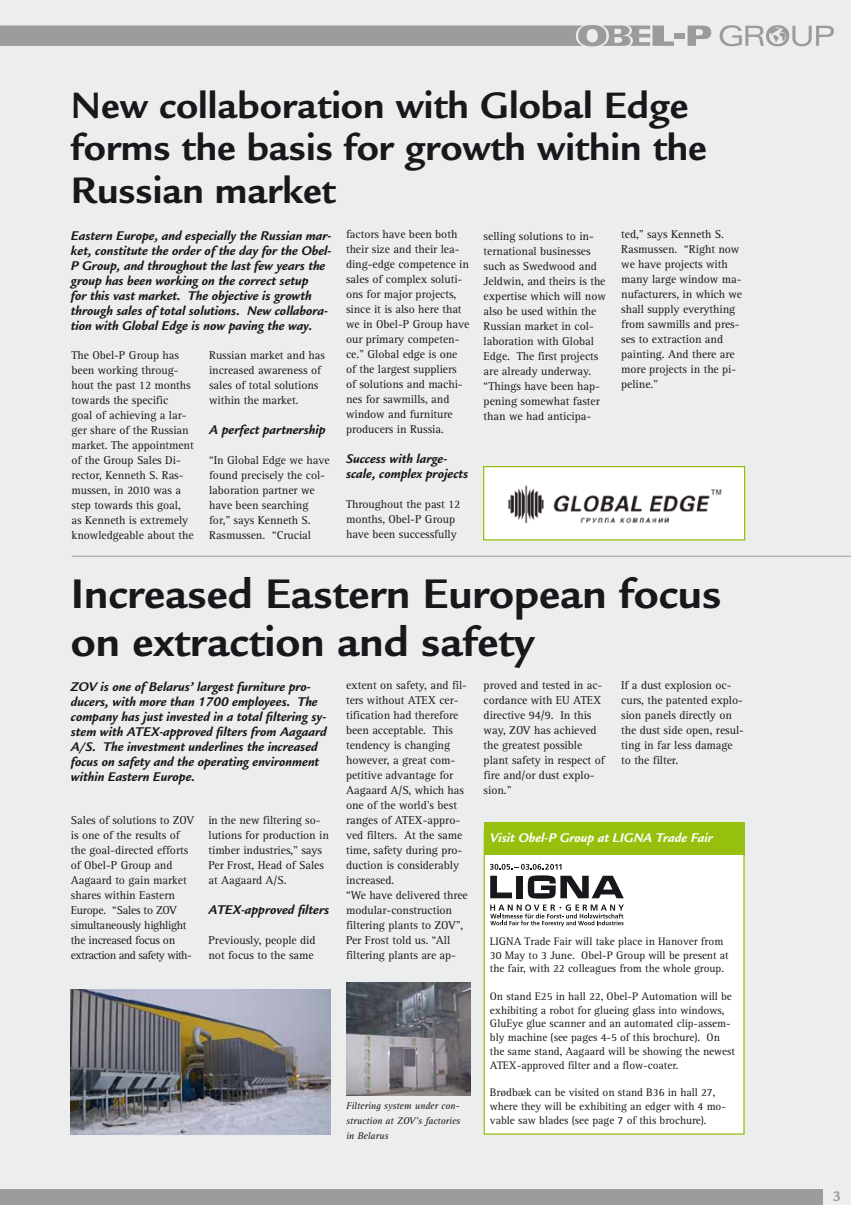
<style>
.page{position:relative;width:851px;height:1205px;background:#fff}
.page>*{position:absolute;margin:0;border:0;box-sizing:border-box;transform-origin:0 0}
.t1{font:700 45px/47.5px "Legacy Sans";color:#1a171c}
.t2{font:700 40px/42.5px "Legacy Sans";color:#1a171c}
.t3{font:700 15px "Legacy Sans";color:#9a9c9d}
.t4{font:italic 700 13.75px/15px "Legacy Sans";color:#1a171c}
.t5{font:italic 700 13.75px "Legacy Sans";color:#fff}
.t6{font:11.75px/15px "Rotis Serif";letter-spacing:-.005em;color:#1a171c}
.t7{font:11.25px/13.8px "Rotis Serif";letter-spacing:-.005em;color:#1a171c}
.t8{font:italic 10px/15px "Rotis Serif";letter-spacing:-.005em;color:#1a171c;text-align:justify}
</style>
<div class="page">
<div style="left:0;top:0;width:850px;height:1205px;background:#eceded"></div>
<svg style="left:719px;top:25px;width:114px;height:21px"></svg>
<div style="left:673px;top:34px;width:11px;height:5px;background:#9a9b9d"></div>
<svg style="left:0;top:25px;width:673px;height:21px;background:#9fa1a2"></svg>
<svg style="left:687px;top:26px;width:24px;height:20px"></svg>
<div style="left:0;top:1189px;width:822px;height:16px;background:#9a9c9d"></div>
<hr style="left:72px;top:556px;width:778px;height:1px;background:#9c9e9f">
<img style="left:71px;top:990px;width:259px;height:144px">
<div style="left:483px;top:830px;width:261px;height:304px;background:#fff;border:1px solid #97bf0d"></div>
<div style="left:483px;top:822px;width:261px;height:33px;background:#97bf0d"></div>
<img style="left:346px;top:982px;width:124px;height:113px">
<img style="left:486px;top:468px;width:255px;height:70px">
<div style="left:483px;top:466px;width:262px;height:74px;border:1px solid #97bf0d"></div>
<svg style="left:490px;top:904px;width:133px;height:22px"></svg>
<svg style="left:490px;top:864px;width:133px;height:34px"></svg>
<h2 class="t2" style="left:71px;top:84px;width:637px">N ew collaboration with Global Edge forms the basis for growth within the<br>Russian market</h2>
<p class="t4" style="left:71px;top:228px;width:262px">Eastern Europe, and especially the Russian mar&shy;ket, constitute the order of the day for the Obel-P Group, and throughout the last few years the group has been working on the correct setup<br>for this vast market. The objective is growth through sales of total solutions. New collabora&shy;tion with Global Edge is now paving the way.</p>
<p class="t6" style="left:71px;top:348px;width:124px">The Obel-P Group has been working throug&shy;hout the past 12 months towards the specific<br>goal of achieving a lar&shy;ger share of the Russian market. The appointment of the Group Sales Di&shy;rector, Kenneth S. Ras&shy;mussen, in 2010 was a step towards this goal, as Kenneth is extremely knowledgeable about the</p>
<p class="t6" style="left:209px;top:348px;width:117px">Russian market and has increased awareness of sales of total solutions within the market.</p>
<p class="t6" style="left:346px;top:227px;width:125px">factors have been both their size and their lea&shy;ding-edge competence in sales of complex soluti&shy;ons for major projects, since it is also here that we in Obel-P Group have our primary competen&shy;ce.” Global edge is one of the largest suppliers of solutions and machi&shy;nes for sawmills, and window and furniture producers in Russia.</p>
<p class="t4" style="left:346px;top:451px;width:124px">Success with large&shy;scale, complex projects</p>
<p class="t6" style="left:346px;top:497px;width:116px">Throughout the past 12 months, Obel-P Group have been successfully</p>
<p class="t6" style="left:483px;top:229px;width:124px">selling solutions to in&shy;ternational businesses such as Swedwood and<br>Jeldwin, and theirs is the expertise which will now also be used within the<br>Russian market in col&shy;laboration with Global<br>Edge. The first projects are already underway. “Things have been hap&shy;pening somewhat faster than we had anticipa-</p>
<p class="t6" style="left:621px;top:227px;width:122px">ted,” says Kenneth S.<br>Rasmussen. “Right now we have projects with many large window ma&shy;nufacturers, in which we shall supply everything from sawmills and pres&shy;ses to extraction and painting. And there are more projects in the pi&shy;peline.”</p>
<p class="t4" style="left:209px;top:423px;width:118px">A perfect partnership</p>
<p class="t6" style="left:209px;top:453px;width:122px">“In Global Edge we have found precisely the col&shy;laboration partner we have been searching for,” says Kenneth S.<br>Rasmussen. “Crucial</p>
<h1 class="t1" style="left:71px;top:571px;width:651px">I ncreased Eastern European focus on extraction and safety</h1>
<p class="t4" style="left:71px;top:679px;width:257px">ZOV is one of Belarus’ largest furniture pro&shy;ducers, with more than 1700 employees. The company has just invested in a total filtering sy&shy;stem with ATEX-approved filters from Aagaard A/S. The investment underlines the increased focus on safety and the operating environment within Eastern Europe.</p>
<p class="t6" style="left:208px;top:813px;width:122px">in the new filtering so&shy;lutions for production in timber industries,” says<br>Per Frost, Head of Sales at Aagaard A/S.</p>
<p class="t4" style="left:208px;top:902px;width:122px">ATEX-approved filters</p>
<p class="t6" style="left:208px;top:933px;width:109px">Previously, people did not focus to the same</p>
<p class="t6" style="left:621px;top:678px;width:124px">If a dust explosion oc&shy;curs, the patented explo&shy;sion panels directly on the dust side open, resul&shy;ting in far less damage to the filter.</p>
<p class="t6" style="left:346px;top:678px;width:123px">extent on safety, and fil&shy;ters without ATEX cer&shy;tification had therefore been acceptable. This tendency is changing however, a great com&shy;petitive advantage for<br>Aagaard A/S, which has one of the world’s best ranges of ATEX-appro&shy;ved filters. At the same time, safety during pro&shy;duction is considerably increased.<br>“We have delivered three modular-construction filtering plants to ZOV”,<br>Per Frost told us. “All filtering plants are ap-</p>
<p class="t6" style="left:483px;top:678px;width:122px">proved and tested in ac&shy;cordance with EU ATEX directive 94/9. In this way, ZOV has achieved the greatest possible plant safety in respect of fire and/or dust explo&shy;sion.”</p>
<p class="t6" style="left:71px;top:813px;width:125px">Sales of solutions to ZOV is one of the results of the goal-directed efforts of Obel-P Group and<br>Aagaard to gain market shares within Eastern<br>Europe. “Sales to ZOV simultaneously highlight the increased focus on extraction and safety with-</p>
<p class="t5" style="left:490px;top:829px;width:224px">Visit Obel-P Group at LIGNA Trade Fair</p>
<p class="t7" style="left:490px;top:934px;width:240px">LIGNA Trade Fair will take place in Hanover from<br>30 May to 3 June. Obel-P Group will be present at the fair, with 22 colleagues from the whole group.</p>
<p class="t7" style="left:490px;top:989px;width:247px">On stand E25 in hall 22, Obel-P Automation will be exhibiting a robot for glueing glass into windows, GluEye glue scanner and an automated clip-assem&shy;bly machine (see pages 4-5 of this brochure). On the same stand, Aagaard will be showing the newest ATEX-approved filter and a flow-coater.</p>
<p class="t7" style="left:490px;top:1086px;width:237px">Brødbæk can be visited on stand B36 in hall 27, where they will be exhibiting an edger with 4 mo&shy;vable saw blades (see page 7 of this brochure).</p>
<p class="t8" style="left:346px;top:1098px;width:116px">Filtering system under con&shy;struction at ZOV’s factories in Belarus</p>
<p class="t3" style="left:832px;top:1187px;width:10px">3</p>
</div>
